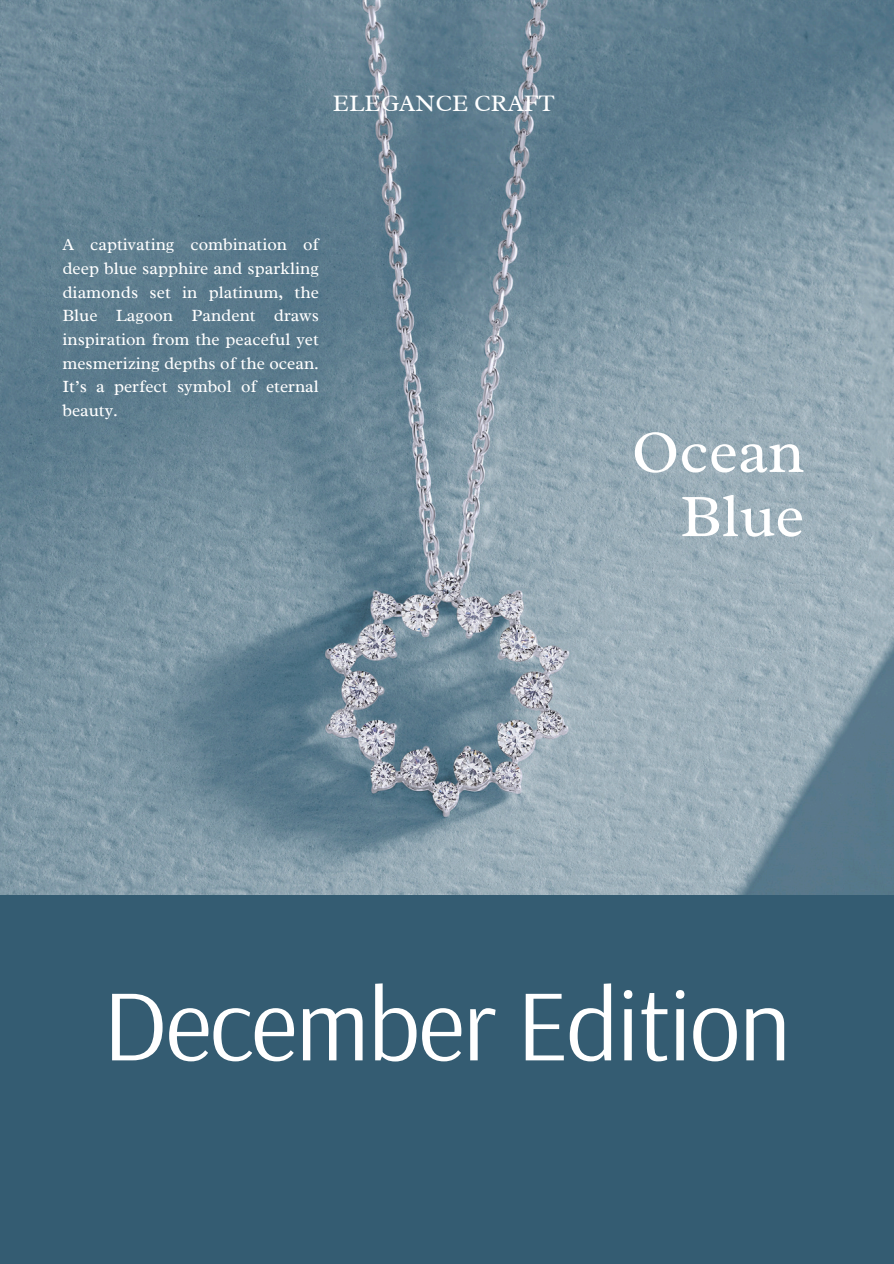
<style>
.page{position:relative;width:894px;height:1264px;background:#fff}
.page>*{position:absolute;margin:0;border:0;box-sizing:border-box;transform-origin:0 0}
.t1{font:102.3px "Arsenal";letter-spacing:-.02em;color:#fff}
.t2{font:61.35px/64.2px "Radley";color:#fff;text-align:right}
.t3{font:24px "Radley";color:#fff}
.t4{font:17.4px/23.7px "Radley";color:#fff;text-align:justify}
</style>
<div class="page">
<div style="left:0;top:0;width:893px;height:1263px;background:#345c72"></div>
<img style="left:0;top:0;width:893px;height:894px">
<p class="t3" style="left:333px;top:87px;width:223px">ELEGANCE CRAFT</p>
<h1 class="t4" style="left:62px;top:233px;width:258px">A captivating combination of deep blue sapphire and sparkling diamonds set in platinum, the Blue Lagoon Pandent draws inspiration from the peaceful yet mesmerizing depths of the ocean.<br>It’s a perfect symbol of eternal beauty.</h1>
<h2 class="t2" style="left:631px;top:419px;width:174px">Ocean<br>Blue</h2>
<h3 class="t1" style="left:102px;top:958px;width:690px">December Edition</h3>
</div>
